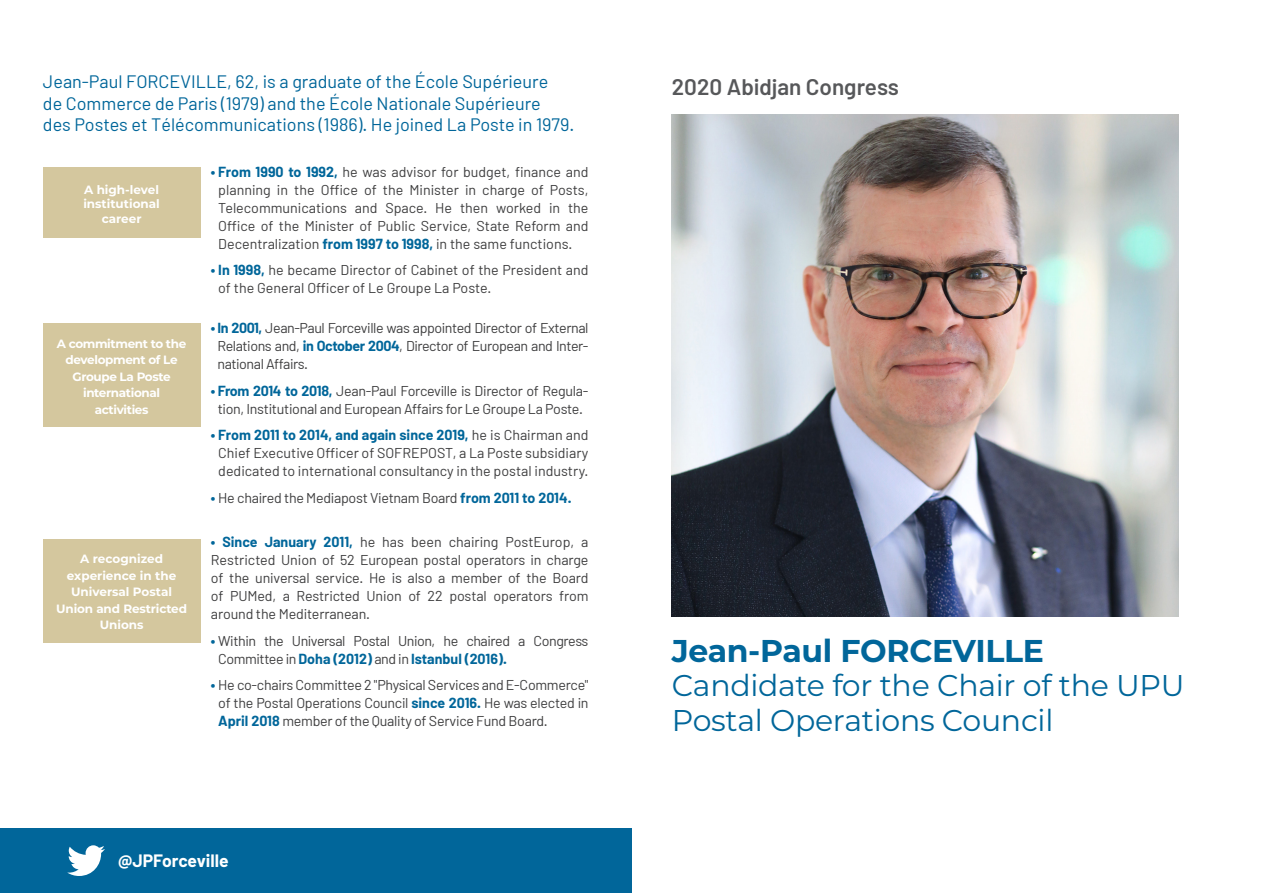
<style>
.page{position:relative;width:1263px;height:893px;background:#fff}
.page>*{position:absolute;margin:0;border:0;box-sizing:border-box;transform-origin:0 0}
.t1{font:700 31.5px "Montserrat";letter-spacing:-.01em;color:#01669a}
.t2{font:30px/34.5px "Montserrat";letter-spacing:-.01em;color:#01669a}
.t3{font:600 22.5px "Barlow";color:#57585a}
.t4{font:18px/21.6px "Barlow";color:#01669a}
.t5{font:700 17.55px "Barlow";color:#fff}
.t6{font:14.25px/18px "Barlow";letter-spacing:-.02em;color:#3e3e3f;text-align:justify}
.t7{font:14.25px/18px "Barlow";color:#3e3e3f}
.t8{font:700 12px/16.5px "Montserrat";letter-spacing:-.01em;color:#fff;text-align:center}
.t9{font:700 12px/16.5px "Montserrat";letter-spacing:-.03em;color:#fff;text-align:center}
.s1{font-weight:700;color:#01669a}
</style>
<div class="page">
<img style="left:672px;top:115px;width:507px;height:502px">
<div style="left:43px;top:167px;width:157px;height:70px;background:#d4c79e"></div>
<div style="left:43px;top:324px;width:157px;height:103px;background:#d4c79e"></div>
<div style="left:43px;top:539px;width:157px;height:103px;background:#d4c79e"></div>
<div style="left:0;top:828px;width:631px;height:65px;background:#01669a"></div>
<svg style="left:67px;top:845px;width:38px;height:31px"></svg>
<p class="t4" style="left:43px;top:70px;width:533px">Jean-Paul FORCEVILLE, 62, is a graduate of the École Supérieure<br>de Commerce de Paris (1979) and the École Nationale Supérieure<br>des Postes et Télécommunications (1986). He joined La Poste in 1979.</p>
<p class="t8" style="left:84px;top:181px;width:77px">A high-level</p>
<p class="t8" style="left:83px;top:195px;width:78px">institutional</p>
<p class="t8" style="left:102px;top:209px;width:41px">career</p>
<p class="t9" style="left:57px;top:335px;width:131px">A commitment to the development of Le<br>Groupe La Poste international activities</p>
<p class="t8" style="left:80px;top:550px;width:84px">A recognized</p>
<p class="t8" style="left:56px;top:567px;width:132px">experience in the<br>Universal Postal<br>Union and Restricted<br>Unions</p>
<p class="t6" style="left:218px;top:162px;width:372px;text-indent:-7px"><span class="s1">• From 1990 to 1992,</span> he was advisor for budget, finance and planning in the Office of the Minister in charge of Posts, Telecommunications and Space. He then worked in the Office of the Minister of Public Service, State Reform and Decentralization <span class="s1">from 1997 to 1998,</span> in the same functions.</p>
<p class="t7" style="left:218px;top:261px;width:372px;text-indent:-7px"><span class="s1">• In 1998,</span> he became Director of Cabinet of the President and of the General Officer of Le Groupe La Poste.</p>
<p class="t6" style="left:217px;top:319px;width:373px;text-indent:-7px"><span class="s1">• In 2001,</span> Jean-Paul Forceville was appointed Director of External Relations and, <span class="s1">in October 2004</span>, Director of European and Inter&shy;national Affairs.</p>
<p class="t6" style="left:211px;top:381px;width:379px;text-align:center"><span class="s1">• From 2014 to 2018,</span> Jean-Paul Forceville is Director of Regula&shy;tion, Institutional and European Affairs for Le Groupe La Poste.</p>
<p class="t7" style="left:211px;top:426px;width:379px;text-align:center"><span class="s1">• From 2011 to 2014, and again since 2019,</span> he is Chairman and<br>Chief Executive Officer of SOFREPOST, a La Poste subsidiary dedicated to international consultancy in the postal industry.</p>
<p class="t6" style="left:211px;top:488px;width:362px"><span class="s1">•</span> He chaired the Mediapost Vietnam Board <span class="s1">from 2011 to 2014.</span></p>
<p class="t6" style="left:211px;top:533px;width:379px"><span class="s1">• Since January 2011,</span> he has been chairing PostEurop, a Restricted Union of 52 European postal operators in charge of the universal service. He is also a member of the Board of PUMed, a Restricted Union of 22 postal operators from around the Mediterranean.</p>
<p class="t6" style="left:218px;top:631px;width:372px;text-indent:-7px"><span class="s1">•</span> Within the Universal Postal Union, he chaired a Congress<br>Committee in <span class="s1">Doha (2012)</span> and in <span class="s1">Istanbul (2016).</span></p>
<p class="t6" style="left:218px;top:676px;width:372px;text-indent:-7px"><span class="s1">•</span> He co-chairs Committee 2 "Physical Services and E-Commerce" of the Postal Operations Council <span class="s1">since 2016.</span> He was elected in <span class="s1">April 2018</span> member of the Quality of Service Fund Board.</p>
<p class="t5" style="left:118px;top:850px;width:112px">@JPForceville</p>
<p class="t3" style="left:672px;top:73px;width:229px">2020 Abidjan Congress</p>
<p class="t1" style="left:672px;top:628px;width:373px">Jean-Paul FORCEVILLE</p>
<p class="t2" style="left:672px;top:667px;width:514px">Candidate for the Chair of the UPU<br>Postal Operations Council</p>
</div>
